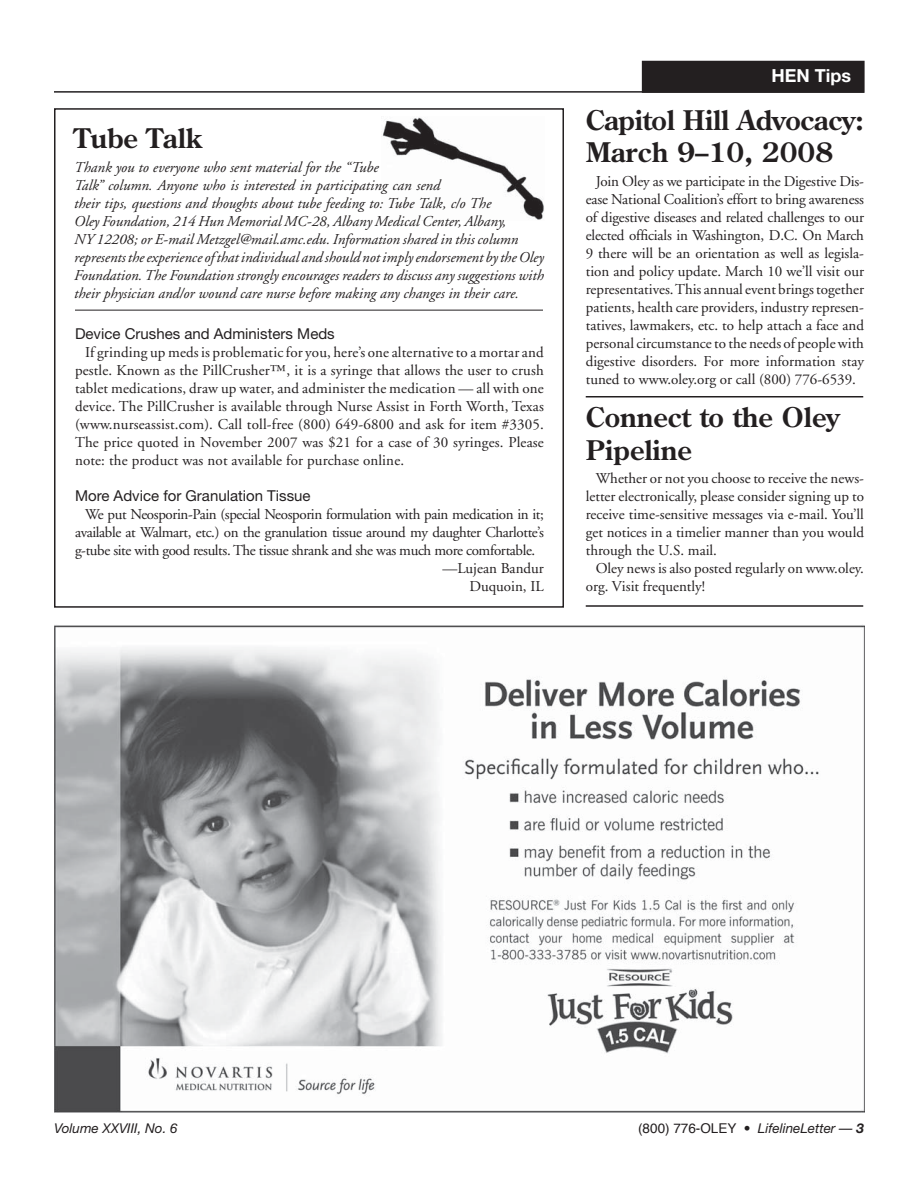
<style>
.page{position:relative;width:918px;height:1188px;background:#fff}
.page>*{position:absolute;margin:0;border:0;box-sizing:border-box;transform-origin:0 0}
.t1{font:700 27px/32.4px "Century Old Style";color:#231f20}
.t2{font:700 18px "Helvetica Neue";color:#fff}
.t3{font:15px/18px "Adobe Garamond";letter-spacing:-.005em;color:#231f20;text-align:justify}
.t4{font:italic 15px/18px "Adobe Garamond";color:#231f20}
.t5{font:15px "Adobe Garamond";letter-spacing:-.025em;color:#231f20}
.t6{font:15px "Helvetica Neue";color:#231f20}
.t7{font:italic 13.5px "Helvetica Neue";color:#231f20}
.s1{font-family:"Helvetica";font-style:normal}
.s2{font-weight:700}
</style>
<div class="page">
<img style="left:382px;top:117px;width:162px;height:104px">
<hr style="left:54px;top:91px;width:810px;height:2px;background:#231f20">
<div style="left:643px;top:62px;width:221px;height:30px;background:#231f20"></div>
<div style="left:642px;top:61px;width:223px;height:32px;border:2px solid #231f20"></div>
<hr style="left:75px;top:310px;width:468px;height:1px;background:#231f20">
<img style="left:54px;top:625px;width:810px;height:488px">
<div style="left:54px;top:108px;width:510px;height:500px;border:2px solid #231f20"></div>
<hr style="left:586px;top:605px;width:277px;height:2px;background:#231f20">
<hr style="left:586px;top:396px;width:277px;height:2px;background:#231f20">
<h1 class="t1" style="left:74px;top:124px;width:129px">Tube Talk</h1>
<p class="t4" style="left:74px;top:159px;width:471px">Thank you to everyone who sent material for the “Tube<br>Talk” column. Anyone who is interested in participating can send<br>their tips, questions and thoughts about tube feeding to: Tube Talk, c/o The<br>Oley Foundation, 214 Hun Memorial MC-28, Albany Medical Center, Albany,<br>NY 12208; or E-mail Metzgel@mail.amc.edu. Information shared in this column represents the experience of that individual and should not imply endorsement by the Oley Foundation. The Foundation strongly encourages readers to discuss any suggestions with their physician and/or wound care nurse before making any changes in their care.</p>
<p class="t6" style="left:75px;top:328px;width:261px">Device Crushes and Administers Meds</p>
<p class="t3" style="left:75px;top:344px;width:470px;text-indent:10px">If grinding up meds is problematic for you, here’s one alternative to a mortar and pestle. Known as the PillCrusher™, it is a syringe that allows the user to crush tablet medications, draw up water, and administer the medication — all with one device. The PillCrusher is available through Nurse Assist in Forth Worth, Texas (www.nurseassist.com). Call toll-free (800) 649-6800 and ask for item #3305.<br>The price quoted in November 2007 was $21 for a case of 30 syringes. Please note: the product was not available for purchase online.</p>
<p class="t6" style="left:75px;top:490px;width:237px">More Advice for Granulation Tissue</p>
<p class="t5" style="left:85px;top:508px;width:460px">We put Neosporin-Pain (special Neosporin formulation with pain medication in it;</p>
<p class="t5" style="left:75px;top:526px;width:470px">available at Walmart, etc.) on the granulation tissue around my daughter Charlotte’s</p>
<p class="t5" style="left:75px;top:544px;width:462px">g-tube site with good results. The tissue shrank and she was much more comfortable.</p>
<p class="t3" style="left:442px;top:560px;width:103px">—Lujean Bandur</p>
<p class="t3" style="left:470px;top:578px;width:76px">Duquoin, IL</p>
<p class="t2" style="left:771px;top:70px;width:81px">HEN Tips</p>
<h1 class="t1" style="left:586px;top:106px;width:280px">Capitol Hill Advocacy:<br>March 9–10, 2008</h1>
<p class="t3" style="left:586px;top:173px;width:280px;text-indent:10px">Join Oley as we participate in the Digestive Dis&shy;ease National Coalition’s effort to bring awareness of digestive diseases and related challenges to our elected officials in Washington, D.C. On March 9 there will be an orientation as well as legisla&shy;tion and policy update. March 10 we’ll visit our representatives. This annual event brings together patients, health care providers, industry represen&shy;tatives, lawmakers, etc. to help attach a face and personal circumstance to the needs of people with digestive disorders. For more information stay tuned to www.oley.org or call (800) 776-6539.</p>
<h1 class="t1" style="left:586px;top:404px;width:256px">Connect to the Oley<br>Pipeline</h1>
<p class="t3" style="left:586px;top:471px;width:280px;text-indent:10px">Whether or not you choose to receive the news&shy;letter electronically, please consider signing up to receive time-sensitive messages via e-mail. You’ll get notices in a timelier manner than you would through the U.S. mail.</p>
<p class="t3" style="left:586px;top:561px;width:280px;text-indent:10px">Oley news is also posted regularly on www.oley. org. Visit frequently!</p>
<p class="t7" style="left:54px;top:1123px;width:125px">Volume XXVIII, No. 6</p>
<p class="t7" style="left:638px;top:1123px;width:227px"><span class="s1">(800) 776-OLEY</span> • LifelineLetter — <span class="s2">3</span></p>
</div>
